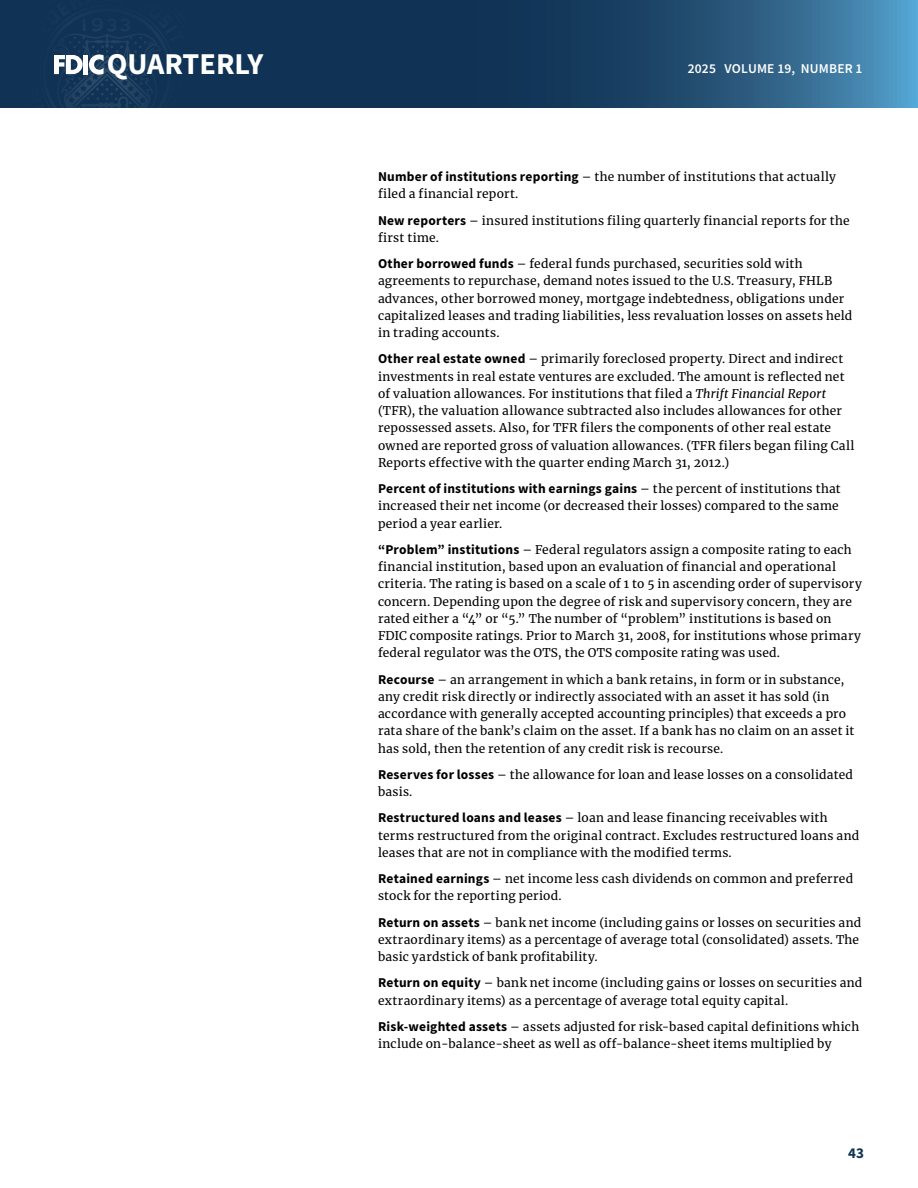
<style>
.page{position:relative;width:918px;height:1188px;background:#fff}
.page>*{position:absolute;margin:0;border:0;box-sizing:border-box;transform-origin:0 0}
.t1{font:700 30.3px "Source Sans Pro";color:#fff}
.t2{font:700 15px "Source Sans Pro";color:#103355}
.NotesToUsers_2022{font:700 13.5px "Source Sans Pro";letter-spacing:.015em;color:#000}
.t3{font:600 13.5px "Source Sans Pro";letter-spacing:.015em;color:#fff}
.NotesToUsers_2022-2{font:12px/17.2px "Merriweather";letter-spacing:.02em;color:#000}
.s1{font-family:"Source Sans Pro";font-weight:700;font-size:13.5px}
.s2{font-style:italic}
.s3{font-family:"Merriweather";font-weight:400;font-size:12px}
</style>
<div class="page">
<svg style="left:0;top:0;width:918px;height:108px;background:#1e496d"></svg>
<svg style="left:12px;top:0;width:190px;height:108px;background:#1a3b5c"></svg>
<h1 class="t1" style="left:107px;top:43px;width:158px">QUARTERLY</h1>
<p class="t3" style="left:688px;top:60px;width:176px">2025 VOLUME 19, NUMBER 1</p>
<p class="NotesToUsers_2022-2" style="left:378px;top:168px;width:460px"><span class="s1">Number of institutions reporting</span> – the number of institutions that actually filed a financial report.</p>
<p class="NotesToUsers_2022-2" style="left:378px;top:211px;width:473px"><span class="s1">New reporters</span> – insured institutions filing quarterly financial reports for the first time.</p>
<p class="NotesToUsers_2022-2" style="left:378px;top:255px;width:476px"><span class="s1">Other borrowed funds</span> – federal funds purchased, securities sold with agreements to repurchase, demand notes issued to the U.S. Treasury, FHLB advances, other borrowed money, mortgage indebtedness, obligations under capitalized leases and trading liabilities, less revaluation losses on assets held in trading accounts.</p>
<p class="NotesToUsers_2022-2" style="left:378px;top:350px;width:478px"><span class="s1">Other real estate owned</span> – primarily foreclosed property. Direct and indirect investments in real estate ventures are excluded. The amount is reflected net of valuation allowances. For institutions that filed a <span class="s2">Thrift Financial Report </span>(TFR), the valuation allowance subtracted also includes allowances for other repossessed assets. Also, for TFR filers the components of other real estate owned are reported gross of valuation allowances. (TFR filers began filing Call Reports effective with the quarter ending March 31, 2012.)</p>
<p class="NotesToUsers_2022" style="left:378px;top:479px;width:464px">Percent of institutions with earnings gains <span class="s3">– the percent of institutions that</span></p>
<p class="NotesToUsers_2022-2" style="left:378px;top:497px;width:462px">increased their net income (or decreased their losses) compared to the same period a year earlier.</p>
<p class="NotesToUsers_2022-2" style="left:378px;top:540px;width:486px"><span class="s1">“Problem” institutions</span> – Federal regulators assign a composite rating to each financial institution, based upon an evaluation of financial and operational criteria. The rating is based on a scale of 1 to 5 in ascending order of supervisory concern. Depending upon the degree of risk and supervisory concern, they are rated either a “4” or “5.” The number of “problem” institutions is based on FDIC composite ratings. Prior to March 31, 2008, for institutions whose primary federal regulator was the OTS, the OTS composite rating was used.</p>
<p class="NotesToUsers_2022-2" style="left:378px;top:670px;width:478px"><span class="s1">Recourse</span> – an arrangement in which a bank retains, in form or in substance, any credit risk directly or indirectly associated with an asset it has sold (in accordance with generally accepted accounting principles) that exceeds a pro rata share of the bank’s claim on the asset. If a bank has no claim on an asset it has sold, then the retention of any credit risk is recourse.</p>
<p class="NotesToUsers_2022-2" style="left:378px;top:765px;width:477px"><span class="s1">Reserves for losses</span> – the allowance for loan and lease losses on a consolidated basis.</p>
<p class="NotesToUsers_2022-2" style="left:378px;top:809px;width:483px"><span class="s1">Restructured loans and leases</span> – loan and lease financing receivables with terms restructured from the original contract. Excludes restructured loans and leases that are not in compliance with the modified terms.</p>
<p class="NotesToUsers_2022-2" style="left:378px;top:870px;width:477px"><span class="s1">Retained earnings</span> – net income less cash dividends on common and preferred stock for the reporting period.</p>
<p class="NotesToUsers_2022-2" style="left:378px;top:913px;width:485px"><span class="s1">Return on assets</span> – bank net income (including gains or losses on securities and extraordinary items) as a percentage of average total (consolidated) assets. The basic yardstick of bank profitability.</p>
<p class="NotesToUsers_2022-2" style="left:378px;top:974px;width:486px"><span class="s1">Return on equity</span> – bank net income (including gains or losses on securities and extraordinary items) as a percentage of average total equity capital.</p>
<p class="NotesToUsers_2022-2" style="left:378px;top:1017px;width:483px"><span class="s1">Risk-weighted assets</span> – assets adjusted for risk-based capital definitions which include on-balance-sheet as well as off-balance-sheet items multiplied by</p>
<p class="t2" style="left:848px;top:1143px;width:17px">43</p>
</div>
